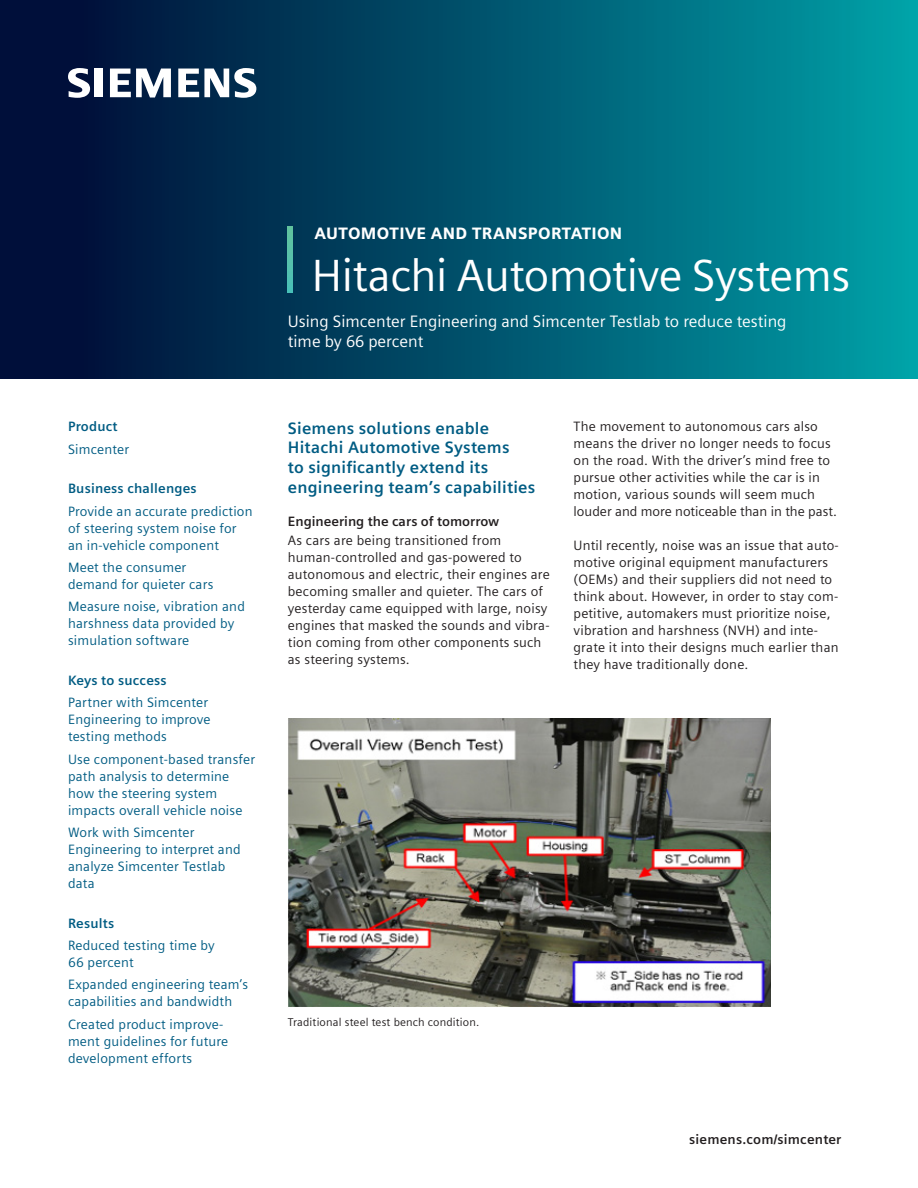
<style>
.page{position:relative;width:918px;height:1188px;background:#fff}
.page>*{position:absolute;margin:0;border:0;box-sizing:border-box;transform-origin:0 0}
.Cover_Headline_-_Bus{font:45px "Siemens Sans";letter-spacing:-.01em;color:#fff}
.Body_lead-in_text{font:700 16.5px/19.8px "Siemens Sans";letter-spacing:.015em;color:#015c83}
.Cover_Subhead{font:16.5px/19.8px "Siemens Sans";color:#fff}
.Industry_top_line{font:900 16.5px "Siemens Sans";letter-spacing:.02em;color:#fff}
.Body_Text{font:13.5px/17px "Siemens Sans";letter-spacing:.015em;color:#231f20}
.Side_bar_text{font:13.5px/17px "Siemens Sans";letter-spacing:.015em;color:#015c83}
.Side_bar_head{font:700 13.5px "Siemens Sans";letter-spacing:.015em;color:#015c83}
.Body_Subhead{font:700 13.5px "Siemens Sans";color:#231f20}
.URL_on_cover{font:700 13.5px "Siemens Sans";letter-spacing:.015em;color:#231f20}
.Caption_7_5pt_3_75mm{font:11.25px "Siemens Sans";letter-spacing:.015em;color:#231f20}
</style>
<div class="page">
<div style="left:0;top:0;width:918px;height:378px;background:linear-gradient(to right,#000430,#009fa6)"></div>
<svg style="left:288px;top:226px;width:4px;height:67px"></svg>
<img style="left:288px;top:719px;width:483px;height:288px">
<svg style="left:68px;top:68px;width:35px;height:30px"></svg>
<svg style="left:110px;top:69px;width:61px;height:29px"></svg>
<svg style="left:178px;top:68px;width:78px;height:30px"></svg>
<p class="Side_bar_head" style="left:68px;top:419px;width:51px">Product</p>
<p class="Side_bar_text" style="left:68px;top:441px;width:63px">Simcenter</p>
<p class="Side_bar_head" style="left:68px;top:481px;width:130px">Business challenges</p>
<p class="Side_bar_text" style="left:68px;top:502px;width:186px">Provide an accurate prediction of steering system noise for an in-vehicle component</p>
<p class="Side_bar_text" style="left:68px;top:559px;width:147px">Meet the consumer demand for quieter cars</p>
<p class="Side_bar_text" style="left:68px;top:598px;width:178px">Measure noise, vibration and harshness data provided by simulation software</p>
<p class="Side_bar_head" style="left:68px;top:672px;width:100px">Keys to success</p>
<p class="Side_bar_text" style="left:68px;top:694px;width:144px">Partner with Simcenter<br>Engineering to improve testing methods</p>
<p class="Side_bar_text" style="left:68px;top:751px;width:189px">Use component-based transfer path analysis to determine how the steering system impacts overall vehicle noise</p>
<p class="Side_bar_text" style="left:68px;top:824px;width:174px">Work with Simcenter<br>Engineering to interpret and analyze Simcenter Testlab data</p>
<p class="Side_bar_head" style="left:68px;top:915px;width:48px">Results</p>
<p class="Side_bar_text" style="left:68px;top:937px;width:148px">Reduced testing time by<br>66 percent</p>
<p class="Side_bar_text" style="left:68px;top:976px;width:182px">Expanded engineering team’s capabilities and bandwidth</p>
<p class="Side_bar_text" style="left:68px;top:1016px;width:162px">Created product improve&shy;ment guidelines for future development efforts</p>
<p class="Industry_top_line" style="left:314px;top:223px;width:309px">AUTOMOTIVE AND TRANSPORTATION</p>
<p class="Cover_Headline_-_Bus" style="left:312px;top:251px;width:540px">Hitachi Automotive Systems</p>
<p class="Cover_Subhead" style="left:288px;top:311px;width:500px">Using Simcenter Engineering and Simcenter Testlab to reduce testing time by 66 percent</p>
<p class="Body_lead-in_text" style="left:288px;top:418px;width:249px">Siemens solutions enable<br>Hitachi Automotive Systems<br>to significantly extend its engineering team’s capabilities</p>
<p class="Body_Subhead" style="left:288px;top:514px;width:213px">Engineering the cars of tomorrow</p>
<p class="Body_Text" style="left:288px;top:532px;width:263px">As cars are being transitioned from human-controlled and gas-powered to autonomous and electric, their engines are becoming smaller and quieter. The cars of yesterday came equipped with large, noisy engines that masked the sounds and vibra&shy;tion coming from other components such as steering systems.</p>
<p class="Body_Text" style="left:574px;top:418px;width:265px">The movement to autonomous cars also means the driver no longer needs to focus on the road. With the driver’s mind free to pursue other activities while the car is in motion, various sounds will seem much louder and more noticeable than in the past.</p>
<p class="Body_Text" style="left:574px;top:537px;width:267px">Until recently, noise was an issue that auto&shy;motive original equipment manufacturers (OEMs) and their suppliers did not need to think about. However, in order to stay com&shy;petitive, automakers must prioritize noise, vibration and harshness (NVH) and inte&shy;grate it into their designs much earlier than they have traditionally done.</p>
<p class="Caption_7_5pt_3_75mm" style="left:288px;top:1016px;width:193px">Traditional steel test bench condition.</p>
<p class="URL_on_cover" style="left:689px;top:1131px;width:154px">siemens.com/simcenter</p>
</div>
